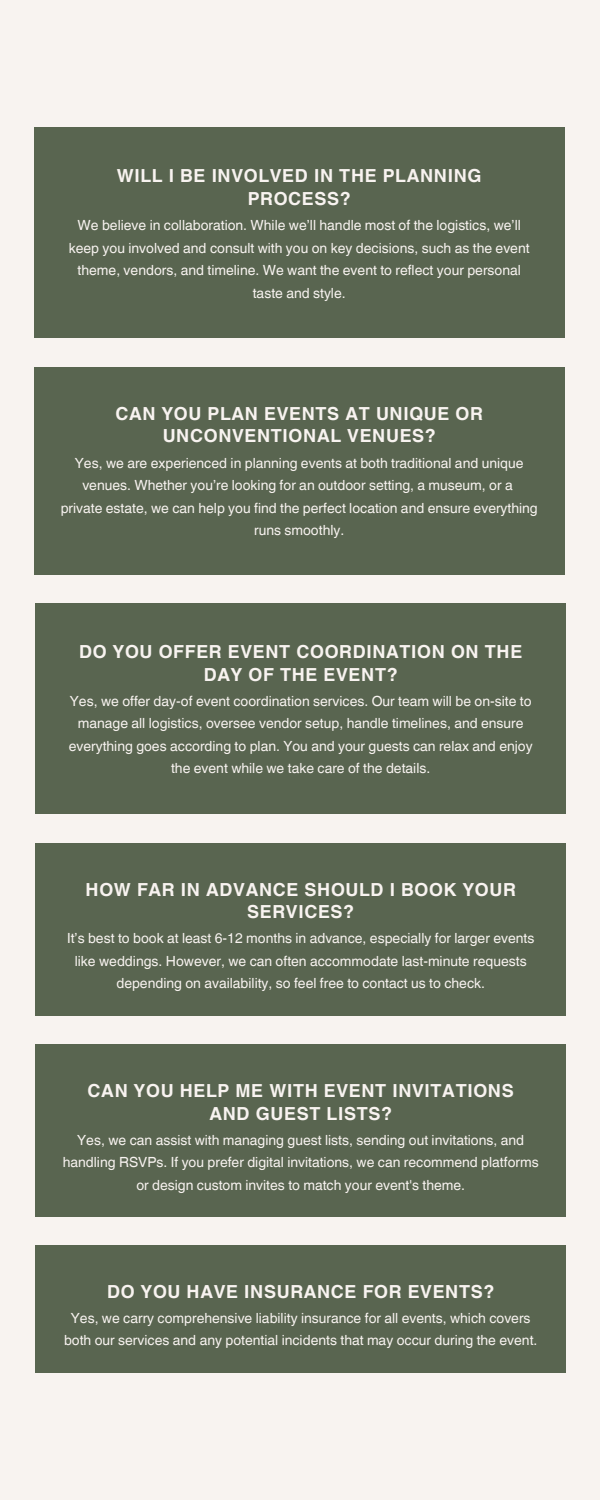
<style>
.page{position:relative;width:600px;height:1500px;background:#f8f3f0}
.page>*{position:absolute;margin:0;border:0;box-sizing:border-box;transform-origin:0 0}
.t1{font:700 18px/22.5px "Helvetica World";letter-spacing:.035em;color:#f8f3f0;text-align:center}
.t2{font:18px "Helvetica World";color:#f8f3f0}
.t3{font:14px/22.5px "Helvetica World";color:#f8f3f0;text-align:center}
</style>
<div class="page">
<div style="left:34px;top:127px;width:530px;height:211px;background:#596550"></div>
<div style="left:34px;top:367px;width:530px;height:208px;background:#596550"></div>
<div style="left:36px;top:603px;width:530px;height:211px;background:#596550"></div>
<div style="left:36px;top:843px;width:530px;height:172px;background:#596550"></div>
<div style="left:36px;top:1044px;width:530px;height:173px;background:#596550"></div>
<div style="left:36px;top:1245px;width:530px;height:128px;background:#596550"></div>
<h1 class="t1" style="left:117px;top:163px;width:366px">WILL I BE INVOLVED IN THE PLANNING<br>PROCESS?</h1>
<h2 class="t3" style="left:69px;top:214px;width:462px">We believe in collaboration. While we’ll handle most of the logistics, we’ll keep you involved and consult with you on key decisions, such as the event theme, vendors, and timeline. We want the event to reflect your personal taste and style.</h2>
<h3 class="t1" style="left:115px;top:400px;width:369px">CAN YOU PLAN EVENTS AT UNIQUE OR<br>UNCONVENTIONAL VENUES?</h3>
<p class="t3" style="left:75px;top:451px;width:450px">Yes, we are experienced in planning events at both traditional and unique venues. Whether you’re looking for an outdoor setting, a museum, or a</p>
<p class="t3" style="left:61px;top:496px;width:479px">private estate, we can help you find the perfect location and ensure everything runs smoothly.</p>
<p class="t2" style="left:67px;top:411px;width:468px">If you are slow to respond, I’ll continue with the next task on</p>
<p class="t2" style="left:240px;top:468px;width:123px">get back to me.</p>
<h2 class="t1" style="left:79px;top:639px;width:445px">DO YOU OFFER EVENT COORDINATION ON THE<br>DAY OF THE EVENT?</h2>
<p class="t3" style="left:69px;top:690px;width:465px">Yes, we offer day-of event coordination services. Our team will be on-site to manage all logistics, oversee vendor setup, handle timelines, and ensure everything goes according to plan. You and your guests can relax and enjoy the event while we take care of the details.</p>
<h2 class="t1" style="left:86px;top:876px;width:432px">HOW FAR IN ADVANCE SHOULD I BOOK YOUR<br>SERVICES?</h2>
<p class="t3" style="left:67px;top:927px;width:469px">It’s best to book at least 6-12 months in advance, especially for larger events like weddings. However, we can often accommodate last-minute requests depending on availability, so feel free to contact us to check.</p>
<h2 class="t1" style="left:88px;top:1078px;width:428px">CAN YOU HELP ME WITH EVENT INVITATIONS<br>AND GUEST LISTS?</h2>
<p class="t3" style="left:63px;top:1129px;width:477px">Yes, we can assist with managing guest lists, sending out invitations, and handling RSVPs. If you prefer digital invitations, we can recommend platforms or design custom invites to match your event's theme.</p>
<h2 class="t1" style="left:107px;top:1279px;width:389px">DO YOU HAVE INSURANCE FOR EVENTS?</h2>
<p class="t3" style="left:64px;top:1307px;width:475px">Yes, we carry comprehensive liability insurance for all events, which covers both our services and any potential incidents that may occur during the event.</p>
</div>
